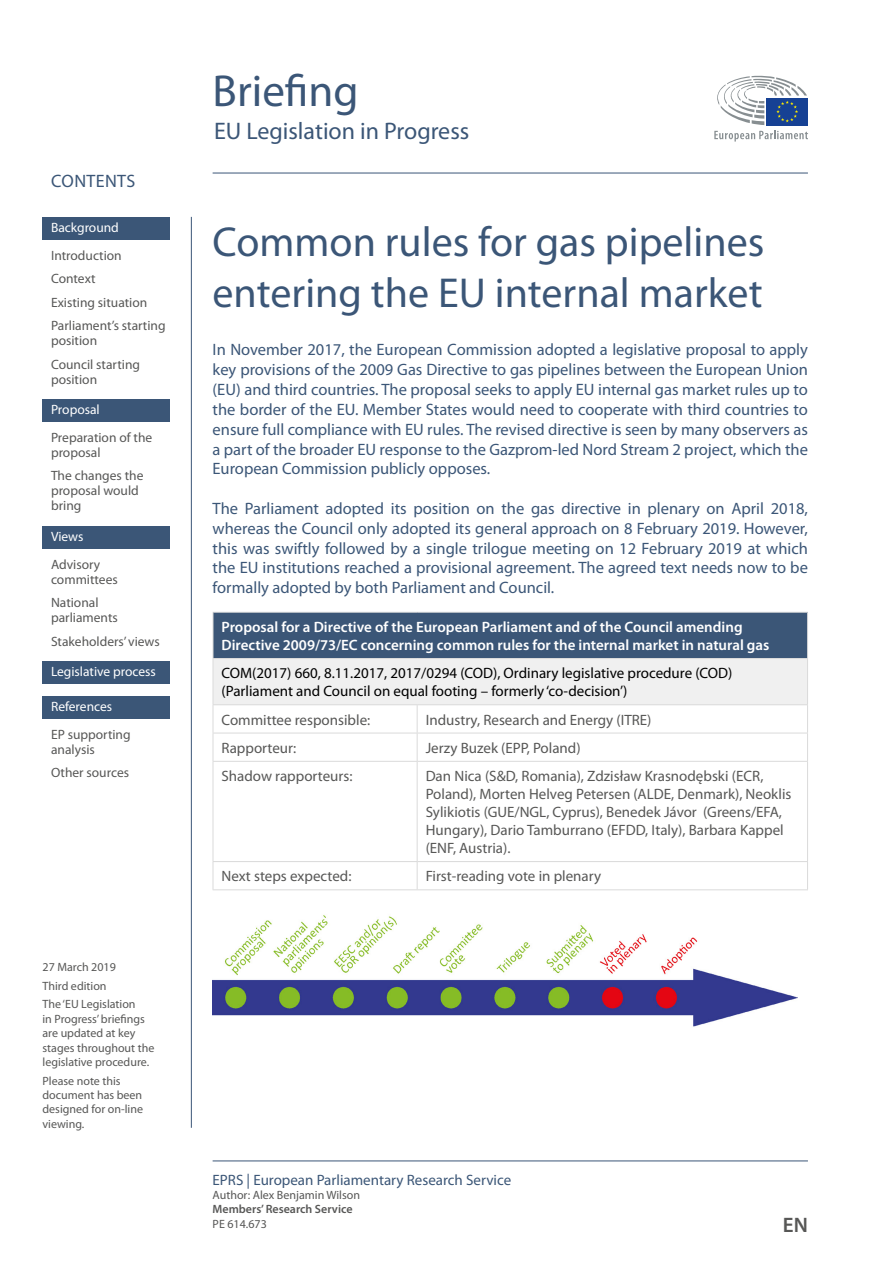
<style>
.page{position:relative;width:893px;height:1263px;background:#fff}
.page>*{position:absolute;margin:0;border:0;box-sizing:border-box;transform-origin:0 0}
.t1{font:45px "Myriad Pro";color:#3b5677}
.t2{font:42px/50.4px "Myriad Pro";color:#3b5677}
.t3{font:24px "Myriad Pro";color:#3b5677}
.t4{font:600 21px "Myriad Pro";color:#575756}
.t5{font:18px "Myriad Pro";letter-spacing:.02em;color:#3b5677}
.t6{font:16.5px/19.8px "Myriad Pro";color:#3b5677;text-align:justify}
.t7{font:15px/18px "Myriad Pro";color:#575756}
.t8{font:600 15px/18px "Myriad Pro";color:#fff}
.t9{font:15px/18px "Myriad Pro";color:#000}
.t10{font:15px "Myriad Pro";color:#3b5677}
.t11{font:13.5px/15px "Myriad Pro";color:#575756}
.t12{font:13.5px "Myriad Pro";color:#fff}
.t13{font:12px/14.4px "Myriad Pro";color:#575756}
.t14{font:600 12px "Myriad Pro";color:#575756}
</style>
<div class="page">
<div style="left:43px;top:217px;width:127px;height:22px;background:#3b5677"></div>
<div style="left:43px;top:400px;width:127px;height:22px;background:#3b5677"></div>
<div style="left:43px;top:527px;width:127px;height:22px;background:#3b5677"></div>
<div style="left:43px;top:662px;width:127px;height:22px;background:#3b5677"></div>
<div style="left:43px;top:697px;width:127px;height:22px;background:#3b5677"></div>
<svg style="left:714px;top:131px;width:94px;height:11px"></svg>
<div style="left:766px;top:98px;width:42px;height:27px;background:#164194"></div>
<svg style="left:717px;top:75px;width:90px;height:50px"></svg>
<hr style="left:213px;top:1160px;width:595px;height:1px;background:#3b5677">
<hr style="left:191px;top:217px;width:1px;height:911px;background:#3b5677">
<hr style="left:213px;top:173px;width:595px;height:1px;background:#3b5677">
<div style="left:213px;top:612px;width:594px;height:46px;background:#3b5677"></div>
<div style="left:213px;top:658px;width:594px;height:47px;background:#f0f0f0"></div>
<hr style="left:213px;top:612px;width:204px;height:1px;background:#dadada">
<hr style="left:213px;top:613px;width:1px;height:45px;background:#dadada">
<hr style="left:417px;top:612px;width:391px;height:1px;background:#dadada">
<hr style="left:807px;top:613px;width:1px;height:45px;background:#dadada">
<hr style="left:213px;top:659px;width:1px;height:45px;background:#dadada">
<hr style="left:807px;top:659px;width:1px;height:45px;background:#dadada">
<hr style="left:213px;top:733px;width:204px;height:1px;background:#dadada">
<svg style="left:213px;top:705px;width:1px;height:56px"></svg>
<hr style="left:417px;top:733px;width:391px;height:1px;background:#dadada">
<svg style="left:417px;top:705px;width:1px;height:56px"></svg>
<svg style="left:807px;top:705px;width:1px;height:56px"></svg>
<hr style="left:213px;top:761px;width:204px;height:1px;background:#dadada">
<hr style="left:213px;top:762px;width:1px;height:99px;background:#dadada">
<hr style="left:417px;top:761px;width:391px;height:1px;background:#dadada">
<hr style="left:417px;top:762px;width:1px;height:99px;background:#dadada">
<hr style="left:807px;top:762px;width:1px;height:99px;background:#dadada">
<hr style="left:213px;top:861px;width:204px;height:1px;background:#dadada">
<svg style="left:213px;top:862px;width:1px;height:27px"></svg>
<hr style="left:417px;top:861px;width:391px;height:1px;background:#dadada">
<svg style="left:417px;top:862px;width:1px;height:27px"></svg>
<svg style="left:807px;top:862px;width:1px;height:27px"></svg>
<hr style="left:213px;top:889px;width:204px;height:1px;background:#dadada">
<hr style="left:417px;top:889px;width:391px;height:1px;background:#dadada">
<hr style="left:213px;top:658px;width:204px;height:1px;background:#dadada">
<hr style="left:417px;top:658px;width:391px;height:1px;background:#dadada">
<hr style="left:213px;top:704px;width:204px;height:1px;background:#dadada">
<hr style="left:417px;top:704px;width:391px;height:1px;background:#dadada">
<img style="left:213px;top:915px;width:584px;height:112px">
<p class="t5" style="left:51px;top:169px;width:86px">CONTENTS</p>
<p class="t12" style="left:51px;top:219px;width:69px">Background</p>
<p class="t11" style="left:51px;top:243px;width:116px;line-height:23.5px">Introduction<br>Context<br>Existing situation<br>Parliament’s starting</p>
<p class="t11" style="left:51px;top:329px;width:91px;line-height:23.5px">position<br>Council starting</p>
<p class="t11" style="left:51px;top:371px;width:48px">position</p>
<p class="t12" style="left:51px;top:401px;width:50px">Proposal</p>
<p class="t11" style="left:51px;top:430px;width:103px">Preparation of the proposal</p>
<p class="t11" style="left:51px;top:468px;width:94px">The changes the proposal would bring</p>
<p class="t12" style="left:51px;top:528px;width:34px">Views</p>
<p class="t11" style="left:51px;top:556px;width:68px">Advisory committees</p>
<p class="t11" style="left:51px;top:595px;width:68px">National parliaments</p>
<p class="t11" style="left:51px;top:633px;width:110px">Stakeholders’ views</p>
<p class="t12" style="left:51px;top:663px;width:106px">Legislative process</p>
<p class="t12" style="left:51px;top:698px;width:63px">References</p>
<p class="t11" style="left:51px;top:726px;width:81px">EP supporting analysis</p>
<p class="t11" style="left:51px;top:765px;width:80px">Other sources</p>
<p class="t13" style="left:43px;top:957px;width:95px;line-height:18.6px">27 March 2019<br>Third edition<br>The ‘EU Legislation</p>
<p class="t13" style="left:43px;top:1011px;width:113px">in Progress’ briefings are updated at key stages throughout the legislative procedure.</p>
<p class="t13" style="left:43px;top:1073px;width:102px">Please note this document has been designed for on-line viewing.</p>
<h1 class="t1" style="left:213px;top:63px;width:148px">Briefing</h1>
<h3 class="t3" style="left:214px;top:117px;width:257px">EU Legislation in Progress</h3>
<h2 class="t2" style="left:213px;top:217px;width:553px">Common rules for gas pipelines entering the EU internal market</h2>
<p class="t6" style="left:213px;top:340px;width:597px">In November 2017, the European Commission adopted a legislative proposal to apply key provisions of the 2009 Gas Directive to gas pipelines between the European Union (EU) and third countries. The proposal seeks to apply EU internal gas market rules up to the border of the EU. Member States would need to cooperate with third countries to ensure full compliance with EU rules. The revised directive is seen by many observers as a part of the broader EU response to the Gazprom-led Nord Stream 2 project, which the European Commission publicly opposes.</p>
<p class="t6" style="left:213px;top:498px;width:597px">The Parliament adopted its position on the gas directive in plenary on April 2018, whereas the Council only adopted its general approach on 8 February 2019. However, this was swiftly followed by a single trilogue meeting on 12 February 2019 at which the EU institutions reached a provisional agreement. The agreed text needs now to be formally adopted by both Parliament and Council.</p>
<p class="t8" style="left:221px;top:618px;width:549px">Proposal for a Directive of the European Parliament and of the Council amending<br>Directive 2009/73/EC concerning common rules for the internal market in natural gas</p>
<p class="t9" style="left:221px;top:664px;width:512px">COM(2017) 660, 8.11.2017, 2017/0294 (COD), Ordinary legislative procedure (COD) (Parliament and Council on equal footing – formerly ‘co-decision’)</p>
<p class="t7" style="left:221px;top:710px;width:150px">Committee responsible:</p>
<p class="t7" style="left:426px;top:710px;width:227px">Industry, Research and Energy (ITRE)</p>
<p class="t7" style="left:221px;top:738px;width:76px">Rapporteur:</p>
<p class="t7" style="left:426px;top:738px;width:157px">Jerzy Buzek (EPP, Poland)</p>
<p class="t7" style="left:221px;top:767px;width:132px">Shadow rapporteurs:</p>
<p class="t7" style="left:426px;top:767px;width:367px">Dan Nica (S&amp;D, Romania), Zdzisław Krasnodębski (ECR, Poland), Morten Helveg Petersen (ALDE, Denmark), Neoklis Sylikiotis (GUE/NGL, Cyprus), Benedek Jávor (Greens/EFA, Hungary), Dario Tamburrano (EFDD, Italy), Barbara Kappel (ENF, Austria).</p>
<p class="t7" style="left:221px;top:867px;width:131px">Next steps expected:</p>
<p class="t7" style="left:426px;top:867px;width:177px">First-reading vote in plenary</p>
<p class="t10" style="left:213px;top:1170px;width:300px">EPRS | European Parliamentary Research Service</p>
<p class="t13" style="left:213px;top:1187px;width:149px">Author: Alex Benjamin Wilson</p>
<p class="t14" style="left:213px;top:1202px;width:141px">Members’ Research Service</p>
<p class="t13" style="left:213px;top:1216px;width:56px">PE 614.673</p>
<p class="t4" style="left:783px;top:1211px;width:27px">EN</p>
</div>
